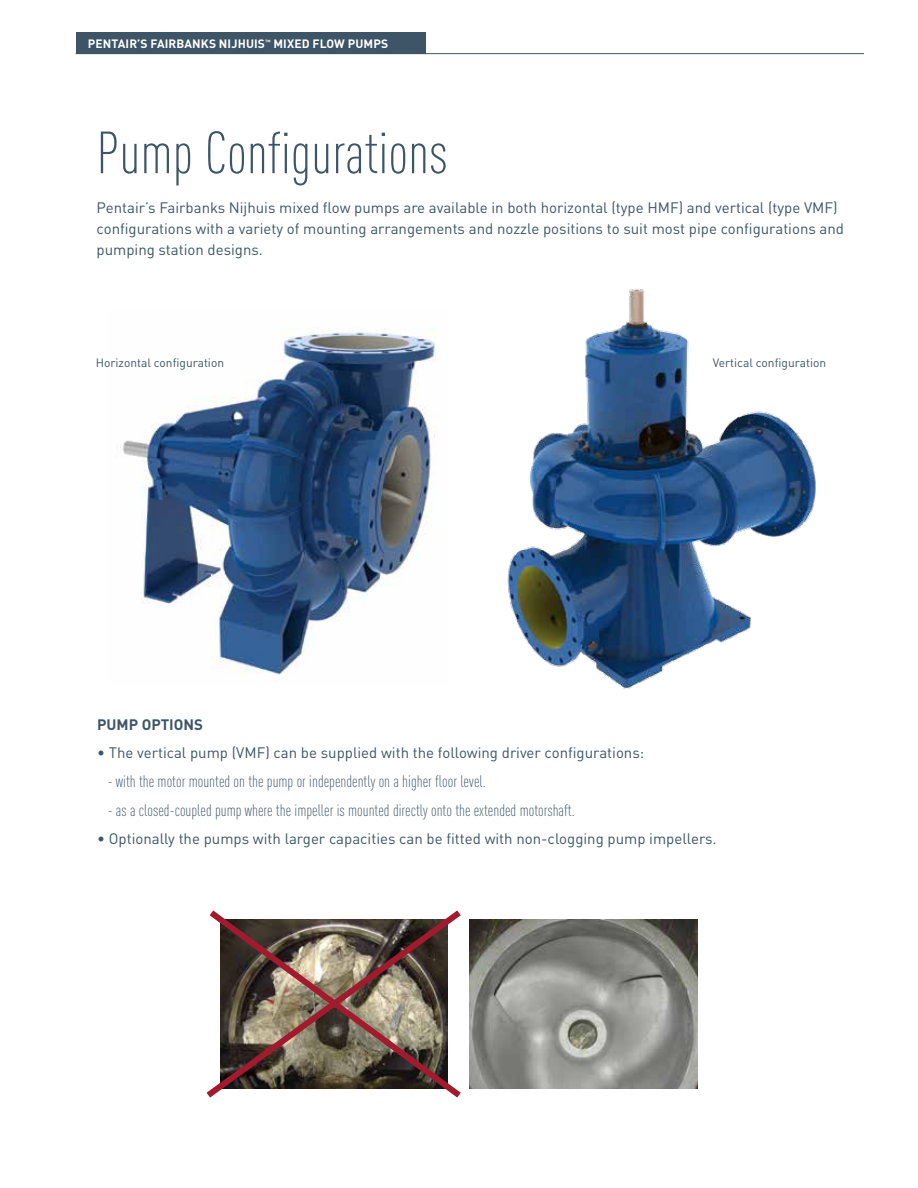
<style>
.page{position:relative;width:918px;height:1188px;background:#fff}
.page>*{position:absolute;margin:0;border:0;box-sizing:border-box;transform-origin:0 0}
.t1{font:300 condensed 58.5px "DIN Pro";color:#3d5567}
.t2{font:300 condensed 16.5px "DIN Pro";color:#3d5567}
.t3{font:15px/21px "DIN Pro";color:#3d5567}
.t4{font:700 15px "DIN Pro";color:#3d5567}
.t5{font:12px "DIN Pro";color:#3d5567}
.t6{font:700 12px "DIN Pro";letter-spacing:.01em;color:#fff}
</style>
<div class="page">
<hr style="left:76px;top:53px;width:788px;height:1px;background:#3d5567">
<div style="left:76px;top:32px;width:349px;height:22px;background:#3d5567"></div>
<img style="left:120px;top:328px;width:316px;height:347px">
<img style="left:507px;top:289px;width:309px;height:400px">
<img style="left:470px;top:920px;width:227px;height:168px">
<svg style="left:206px;top:910px;width:255px;height:188px"></svg>
<p class="t6" style="left:88px;top:33px;width:301px">PENTAIR’s FAIRBANKS NIJHUIS<sup>™</sup> MIXED FLOW PUMPS</p>
<h1 class="t1" style="left:97px;top:111px;width:353px">Pump Configurations</h1>
<p class="t3" style="left:97px;top:195px;width:749px">Pentair’s Fairbanks Nijhuis mixed flow pumps are available in both horizontal (type HMF) and vertical (type VMF) configurations with a variety of mounting arrangements and nozzle positions to suit most pipe configurations and pumping station designs.</p>
<p class="t5" style="left:96px;top:353px;width:130px">Horizontal configuration</p>
<p class="t5" style="left:713px;top:353px;width:115px">Vertical configuration</p>
<p class="t4" style="left:97px;top:712px;width:106px">PUMP OPTIONS</p>
<p class="t3" style="left:97px;top:740px;width:549px">• The vertical pump (VMF) can be supplied with the following driver configurations:</p>
<p class="t2" style="left:108px;top:769px;width:380px">- with the motor mounted on the pump or independently on a higher floor level.</p>
<p class="t2" style="left:108px;top:799px;width:469px">- as a closed-coupled pump where the impeller is mounted directly onto the extended motorshaft.</p>
<p class="t3" style="left:97px;top:826px;width:621px">• Optionally the pumps with larger capacities can be fitted with non-clogging pump impellers.</p>
</div>
